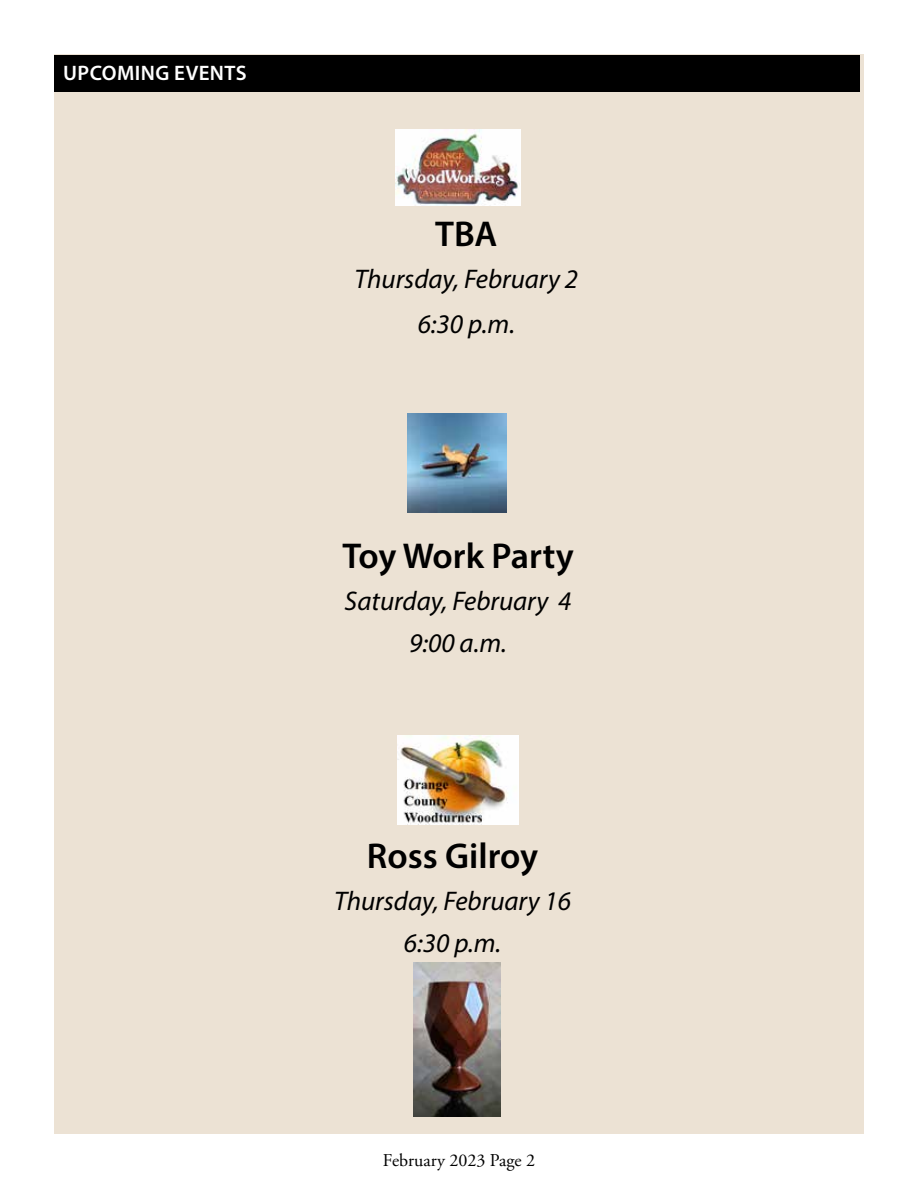
<style>
.page{position:relative;width:918px;height:1188px;background:#fff}
.page>*{position:absolute;margin:0;border:0;box-sizing:border-box;transform-origin:0 0}
.t1{font:600 36px "Myriad Pro";color:#000}
.t2{font:italic 27px/42px "Myriad Pro";color:#000;text-align:center}
.t3{font:600 21px "Myriad Pro";letter-spacing:.02em;color:#fff}
.t4{font:18px "Adobe Garamond Pro";color:#000}
</style>
<div class="page">
<div style="left:54px;top:54px;width:810px;height:1080px;background:#ece2d4"></div>
<div style="left:54px;top:56px;width:806px;height:36px;background:#000"></div>
<img style="left:397px;top:736px;width:122px;height:88px">
<img style="left:396px;top:130px;width:124px;height:76px">
<img style="left:408px;top:413px;width:98px;height:99px">
<img style="left:414px;top:963px;width:86px;height:154px">
<p class="t3" style="left:63px;top:60px;width:185px">UPCOMING EVENTS</p>
<h1 class="t1" style="left:435px;top:211px;width:64px">TBA</h1>
<p class="t2" style="left:354px;top:256px;width:225px;line-height:45px">Thursday, February 2<br>6:30 p.m.</p>
<h1 class="t1" style="left:342px;top:533px;width:233px">Toy Work Party</h1>
<p class="t2" style="left:345px;top:579px;width:228px">Saturday, February 4<br>9:00 a.m.</p>
<h1 class="t1" style="left:367px;top:833px;width:173px">Ross Gilroy</h1>
<p class="t2" style="left:334px;top:880px;width:239px">Thursday, February 16<br>6:30 p.m.</p>
<p class="t4" style="left:383px;top:1149px;width:154px">February 2023 Page 2</p>
</div>
